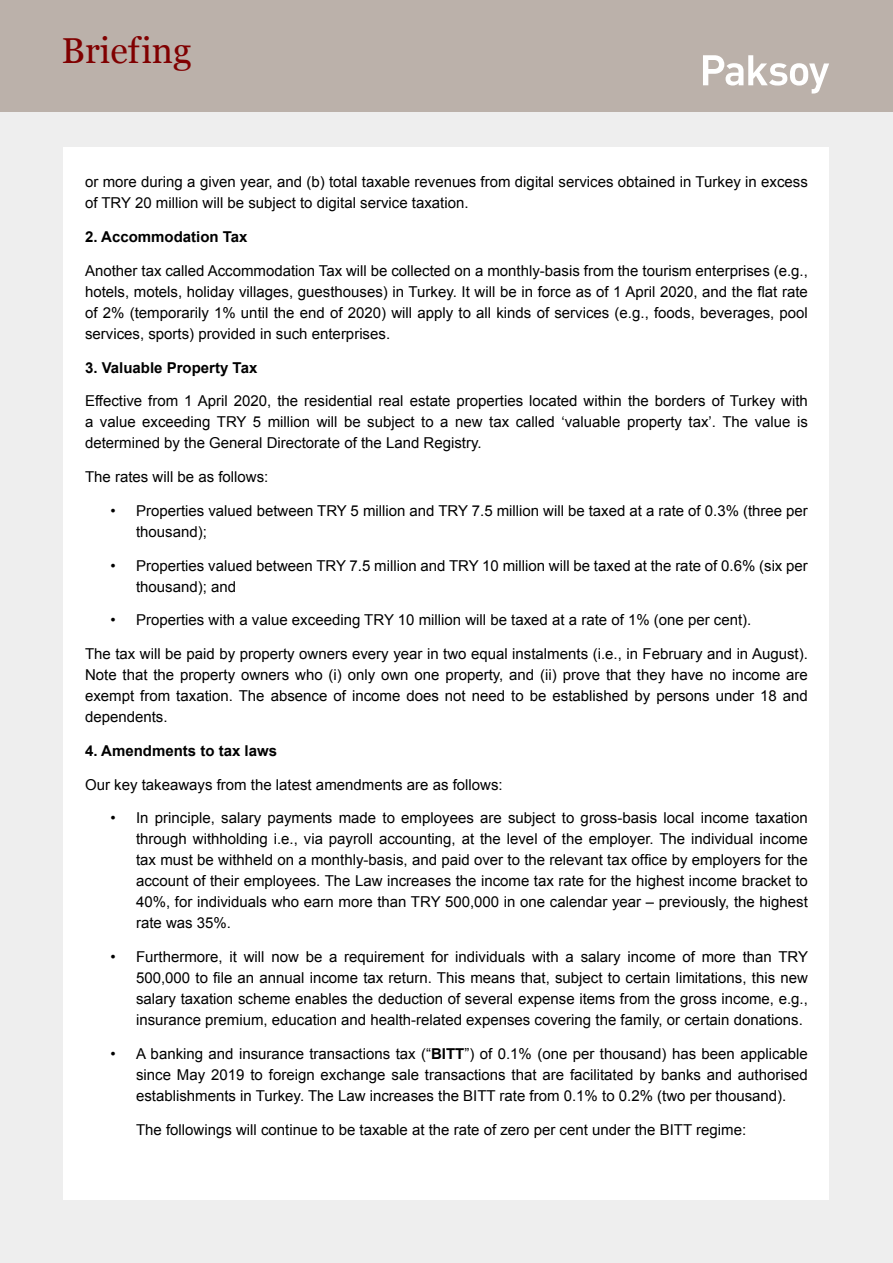
<style>
.page{position:relative;width:893px;height:1263px;background:#eee}
.page>*{position:absolute;margin:0;border:0;box-sizing:border-box;transform-origin:0 0}
.t1{font:36px "Georgia";color:#800000}
.t2{font:15px/21px "Arial";color:#000;text-align:justify}
.t3{font:700 15px "Arial";color:#000}
.s1{font-weight:700}
</style>
<div class="page">
<div style="left:0;top:0;width:893px;height:112px;background:#bbb1aa"></div>
<div style="left:64px;top:147px;width:765px;height:1052px;background:#fff"></div>
<svg style="left:703px;top:55px;width:126px;height:39px"></svg>
<h1 class="t1" style="left:62px;top:25px;width:131px">Briefing</h1>
<p class="t2" style="left:85px;top:172px;width:724px">or more during a given year, and (b) total taxable revenues from digital services obtained in Turkey in excess of TRY 20 million will be subject to digital service taxation.</p>
<p class="t3" style="left:85px;top:227px;width:164px">2. Accommodation Tax</p>
<p class="t2" style="left:85px;top:260px;width:724px">Another tax called Accommodation Tax will be collected on a monthly-basis from the tourism enterprises (e.g., hotels, motels, holiday villages, guesthouses) in Turkey. It will be in force as of 1 April 2020, and the flat rate of 2% (temporarily 1% until the end of 2020) will apply to all kinds of services (e.g., foods, beverages, pool services, sports) provided in such enterprises.</p>
<p class="t3" style="left:85px;top:357px;width:174px">3. Valuable Property Tax</p>
<p class="t2" style="left:85px;top:391px;width:724px">Effective from 1 April 2020, the residential real estate properties located within the borders of Turkey with a value exceeding TRY 5 million will be subject to a new tax called ‘valuable property tax’. The value is determined by the General Directorate of the Land Registry.</p>
<p class="t2" style="left:85px;top:467px;width:185px">The rates will be as follows:</p>
<p class="t2" style="left:136px;top:500px;width:673px;text-indent:-26px">• Properties valued between TRY 5 million and TRY 7.5 million will be taxed at a rate of 0.3% (three per thousand);</p>
<p class="t2" style="left:136px;top:555px;width:673px;text-indent:-26px">• Properties valued between TRY 7.5 million and TRY 10 million will be taxed at the rate of 0.6% (six per thousand); and</p>
<p class="t2" style="left:111px;top:610px;width:642px">• Properties with a value exceeding TRY 10 million will be taxed at a rate of 1% (one per cent).</p>
<p class="t2" style="left:85px;top:644px;width:724px">The tax will be paid by property owners every year in two equal instalments (i.e., in February and in August).<br>Note that the property owners who (i) only own one property, and (ii) prove that they have no income are exempt from taxation. The absence of income does not need to be established by persons under 18 and dependents.</p>
<p class="t3" style="left:85px;top:741px;width:193px">4. Amendments to tax laws</p>
<p class="t2" style="left:85px;top:774px;width:419px">Our key takeaways from the latest amendments are as follows:</p>
<p class="t2" style="left:136px;top:808px;width:673px;text-indent:-26px">• In principle, salary payments made to employees are subject to gross-basis local income taxation through withholding i.e., via payroll accounting, at the level of the employer. The individual income tax must be withheld on a monthly-basis, and paid over to the relevant tax office by employers for the account of their employees. The Law increases the income tax rate for the highest income bracket to 40%, for individuals who earn more than TRY 500,000 in one calendar year – previously, the highest rate was 35%.</p>
<p class="t2" style="left:136px;top:947px;width:674px;text-indent:-26px">• Furthermore, it will now be a requirement for individuals with a salary income of more than TRY 500,000 to file an annual income tax return. This means that, subject to certain limitations, this new salary taxation scheme enables the deduction of several expense items from the gross income, e.g., insurance premium, education and health-related expenses covering the family, or certain donations.</p>
<p class="t2" style="left:136px;top:1043px;width:673px;text-indent:-26px">• A banking and insurance transactions tax (“<span class="s1">BITT</span>”) of 0.1% (one per thousand) has been applicable since May 2019 to foreign exchange sale transactions that are facilitated by banks and authorised establishments in Turkey. The Law increases the BITT rate from 0.1% to 0.2% (two per thousand).</p>
<p class="t2" style="left:136px;top:1119px;width:612px">The followings will continue to be taxable at the rate of zero per cent under the BITT regime:</p>
</div>
